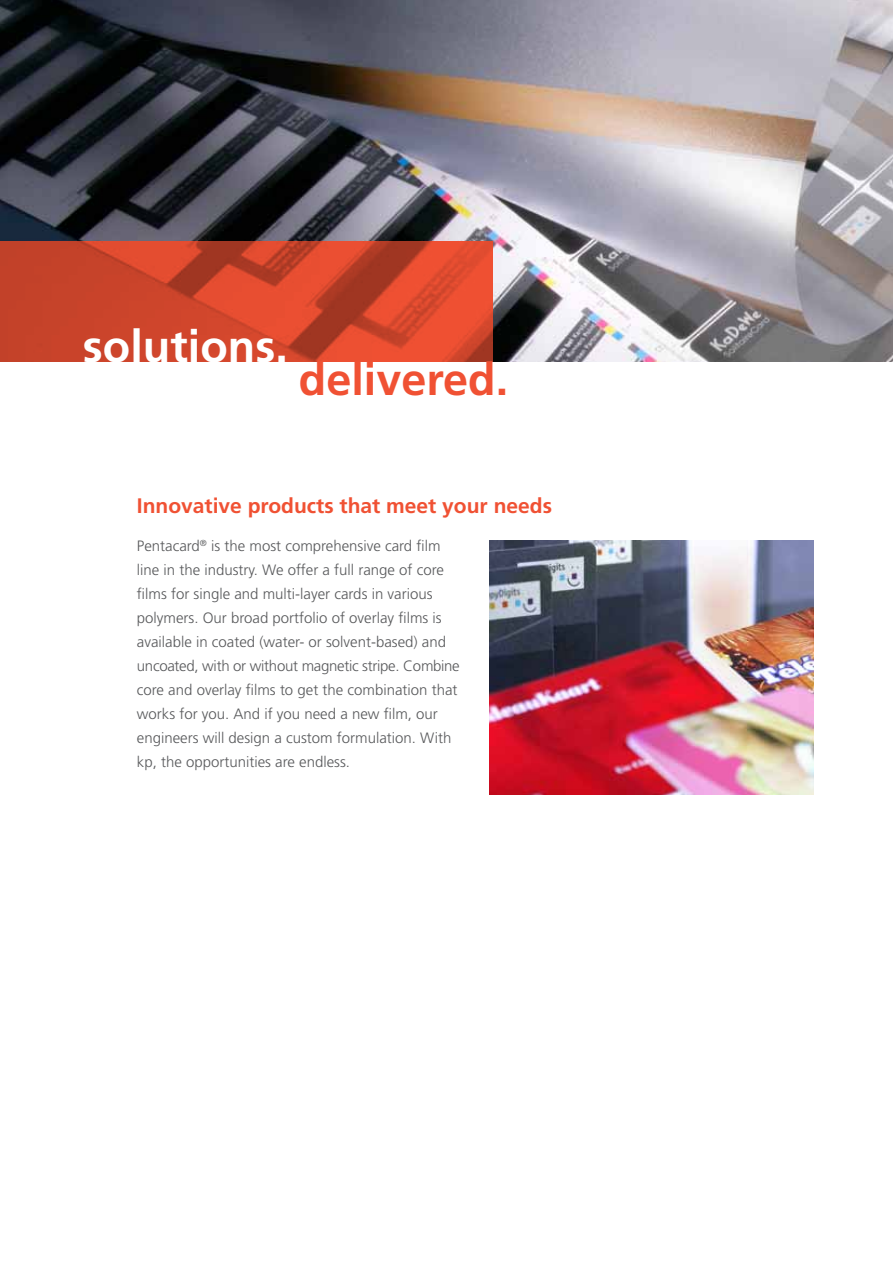
<style>
.page{position:relative;width:893px;height:1263px;background:#fff}
.page>*{position:absolute;margin:0;border:0;box-sizing:border-box;transform-origin:0 0}
.t1{font:700 45px "Frutiger";color:#fff}
.t2{font:700 45px "Frutiger";color:#f05133}
.t3{font:700 21px "Frutiger";color:#f05133}
.t4{font:300 15px/24px "Frutiger";color:#58595b}
</style>
<div class="page">
<img style="left:0;top:0;width:893px;height:361px">
<svg style="left:0;top:241px;width:493px;height:120px;background:#cf452b"></svg>
<img style="left:490px;top:540px;width:323px;height:255px">
<h1 class="t1" style="left:83px;top:320px;width:206px">solutions.</h1>
<h1 class="t2" style="left:299px;top:353px;width:211px">delivered.</h1>
<h2 class="t3" style="left:137px;top:493px;width:417px">Innovative products that meet your needs</h2>
<p class="t4" style="left:137px;top:534px;width:324px">Pentacard<sup>®</sup> is the most comprehensive card film line in the industry. We offer a full range of core films for single and multi-layer cards in various polymers. Our broad portfolio of overlay films is available in coated (water- or solvent-based) and uncoated, with or without magnetic stripe. Combine core and overlay films to get the combination that works for you. And if you need a new film, our engineers will design a custom formulation. With kp, the opportunities are endless.</p>
</div>
